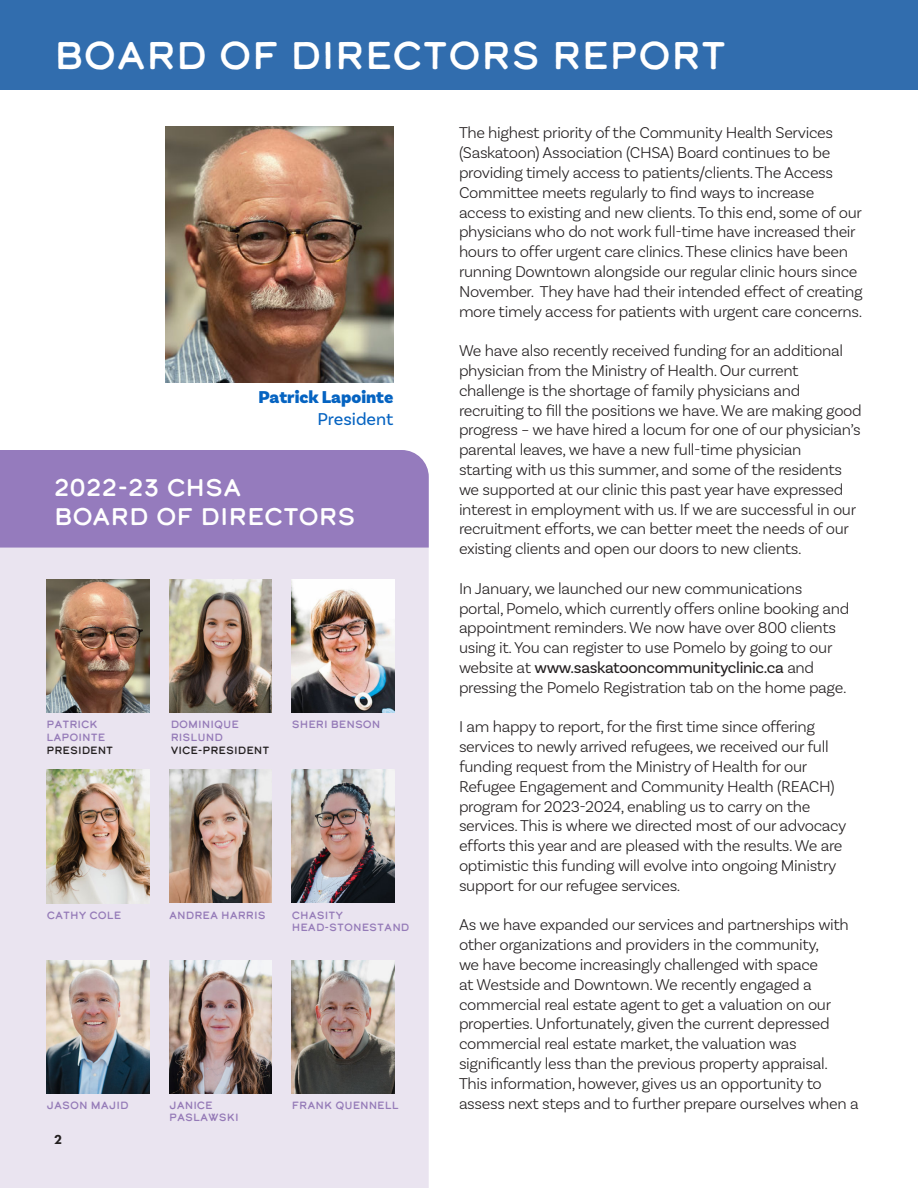
<style>
.page{position:relative;width:918px;height:1188px;background:#fff}
.page>*{position:absolute;margin:0;border:0;box-sizing:border-box;transform-origin:0 0}
.t1{font:38.4px "Calder Dark";color:#fff}
.t2{font:24px/28.8px "Calder Dark";color:#fff}
.t3{font:900 18px "Basic Sans";color:#0563c1}
.t4{font:18px "Basic Sans";color:#0563c1}
.t5{font:300 16.5px/19.8px "Basic Sans";letter-spacing:-.02em;color:#231f20}
.t6{font:800 13.5px "Futura PT";color:#231f20}
.t7{font:10.5px/12.6px "Calder Dark";color:#957bb8}
.t8{font:10.5px "Calder Dark";color:#231f20}
.t9{font:10.5px/12.6px "Calder Dark";color:#957ab7}
.s1{font-weight:400}
</style>
<div class="page">
<div style="left:0;top:548px;width:429px;height:640px;background:#eae4f0"></div>
<img style="left:166px;top:126px;width:227px;height:256px">
<div style="left:0;top:0;width:918px;height:90px;background:#316dae"></div>
<img style="left:46px;top:579px;width:103px;height:133px">
<div style="left:0;top:450px;width:429px;height:98px;background:#957bbd"></div>
<img style="left:169px;top:579px;width:103px;height:133px">
<img style="left:292px;top:579px;width:103px;height:133px">
<img style="left:47px;top:770px;width:103px;height:133px">
<img style="left:169px;top:770px;width:103px;height:132px">
<img style="left:292px;top:770px;width:103px;height:132px">
<img style="left:46px;top:960px;width:103px;height:133px">
<img style="left:169px;top:960px;width:103px;height:133px">
<img style="left:292px;top:960px;width:103px;height:133px">
<h1 class="t1" style="left:54px;top:29px;width:674px">BOARD OF DIRECTORS REPORT</h1>
<p class="t3" style="left:259px;top:386px;width:136px">Patrick Lapointe</p>
<p class="t4" style="left:317px;top:408px;width:78px">President</p>
<h2 class="t2" style="left:54px;top:472px;width:303px">2022-23 CHSA<br>BOARD OF DIRECTORS</h2>
<p class="t7" style="left:46px;top:718px;width:60px">PATRICK<br>LAPOINTE</p>
<p class="t8" style="left:46px;top:743px;width:68px">PRESIDENT</p>
<p class="t7" style="left:171px;top:718px;width:70px">DOMINIQUE<br>RISLUND</p>
<p class="t8" style="left:171px;top:743px;width:100px">VICE-PRESIDENT</p>
<p class="t7" style="left:292px;top:718px;width:90px">SHERI BENSON</p>
<p class="t7" style="left:47px;top:908px;width:76px">CATHY COLE</p>
<p class="t7" style="left:169px;top:908px;width:98px">ANDREA HARRIS</p>
<p class="t7" style="left:292px;top:908px;width:119px">CHASITY<br>HEAD-STONESTAND</p>
<p class="t7" style="left:46px;top:1099px;width:84px">JASON MAJID</p>
<p class="t9" style="left:169px;top:1099px;width:71px">JANICE<br>PASLAWSKI</p>
<p class="t7" style="left:292px;top:1099px;width:108px">FRANK QUENNELL</p>
<p class="t6" style="left:54px;top:1131px;width:10px">2</p>
<p class="t5" style="left:459px;top:123px;width:405px">The highest priority of the Community Health Services (Saskatoon) Association (CHSA) Board continues to be providing timely access to patients/clients. The Access Committee meets regularly to find ways to increase access to existing and new clients. To this end, some of our physicians who do not work full-time have increased their hours to offer urgent care clinics. These clinics have been running Downtown alongside our regular clinic hours since November. They have had their intended effect of creating more timely access for patients with urgent care concerns.</p>
<p class="t5" style="left:459px;top:341px;width:404px">We have also recently received funding for an additional physician from the Ministry of Health. Our current challenge is the shortage of family physicians and recruiting to fill the positions we have. We are making good progress – we have hired a locum for one of our physician’s parental leaves, we have a new full-time physician<br>starting with us this summer, and some of the residents we supported at our clinic this past year have expressed interest in employment with us. If we are successful in our recruitment efforts, we can better meet the needs of our existing clients and open our doors to new clients.</p>
<p class="t5" style="left:459px;top:578px;width:392px">In January, we launched our new communications portal, Pomelo, which currently offers online booking and appointment reminders. We now have over 800 clients using it. You can register to use Pomelo by going to our website at <span class="s1">www.saskatooncommunityclinic.ca</span> and pressing the Pomelo Registration tab on the home page.</p>
<p class="t5" style="left:459px;top:717px;width:389px">I am happy to report, for the first time since offering services to newly arrived refugees, we received our full funding request from the Ministry of Health for our Refugee Engagement and Community Health (REACH) program for 2023-2024, enabling us to carry on the services. This is where we directed most of our advocacy efforts this year and are pleased with the results. We are optimistic this funding will evolve into ongoing Ministry support for our refugee services.</p>
<p class="t5" style="left:459px;top:915px;width:401px">As we have expanded our services and partnerships with other organizations and providers in the community,<br>we have become increasingly challenged with space<br>at Westside and Downtown. We recently engaged a commercial real estate agent to get a valuation on our properties. Unfortunately, given the current depressed commercial real estate market, the valuation was significantly less than the previous property appraisal.<br>This information, however, gives us an opportunity to assess next steps and to further prepare ourselves when a</p>
</div>
